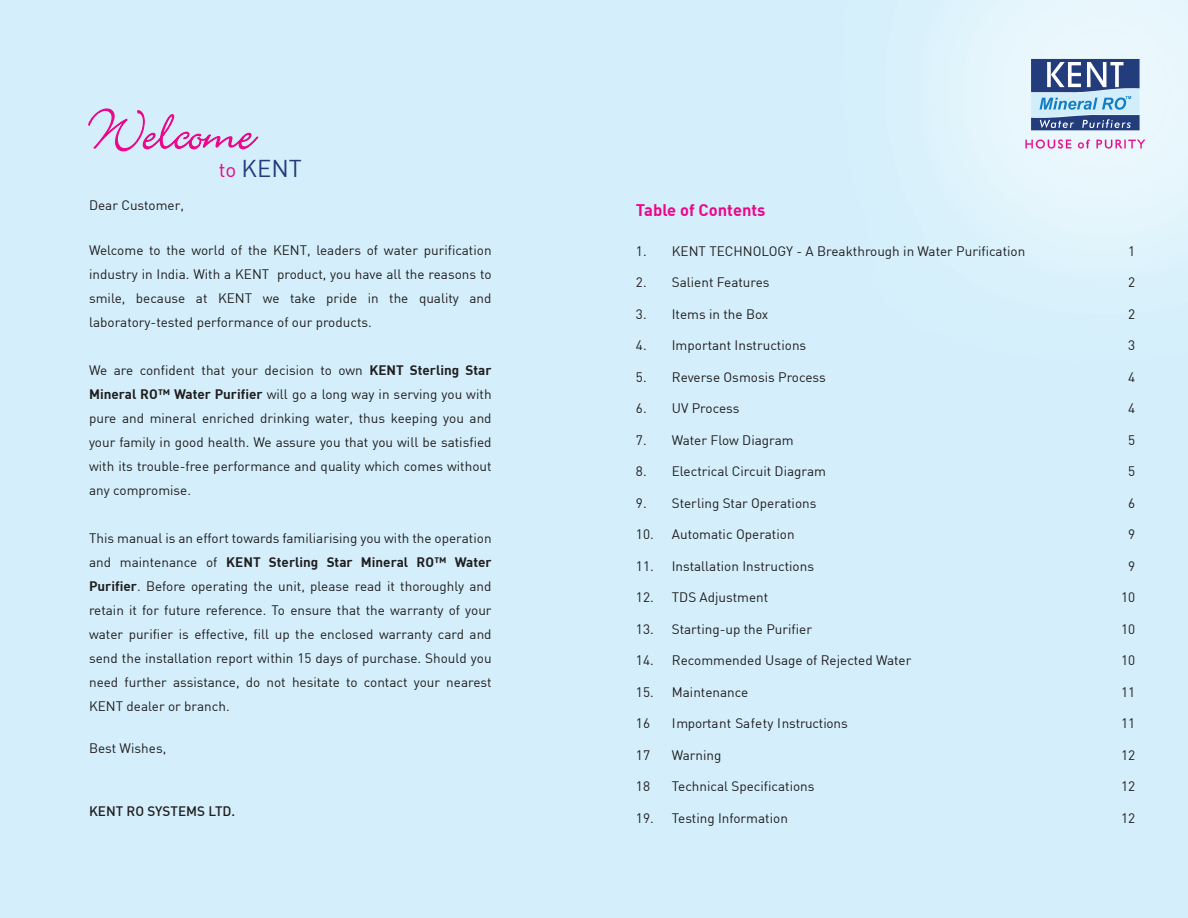
<style>
.page{position:relative;width:1188px;height:918px;background:#d4effb}
.page>*{position:absolute;margin:0;border:0;box-sizing:border-box;transform-origin:0 0}
.t1{font:23.85px "DIN";color:#243a7b}
.t2{font:700 16.5px "DIN";color:#ec068c}
.t3{font:13.5px/24px "DIN";color:#201d1e;text-align:justify}
.t4{font:500 13.5px "DIN";color:#201d1e}
.s1{font-size:20.4px;color:#ec068c}
.s2{font-weight:700}
</style>
<div class="page">
<img style="left:939px;top:0;width:249px;height:259px">
<svg style="left:1025px;top:139px;width:120px;height:10px"></svg>
<svg style="left:1031px;top:59px;width:109px;height:71px"></svg>
<svg style="left:88px;top:108px;width:171px;height:44px"></svg>
<h1 class="t1" style="left:219px;top:153px;width:85px"><span class="s1">to</span> KENT</h1>
<p class="t3" style="left:89px;top:193px;width:96px">Dear Customer,</p>
<p class="t3" style="left:89px;top:238px;width:404px">Welcome to the world of the KENT, leaders of water purification industry in India. With a KENT product, you have all the reasons to smile, because at KENT we take pride in the quality and laboratory-tested performance of our products.</p>
<p class="t3" style="left:89px;top:358px;width:404px">We are confident that your decision to own <span class="s2">KENT Sterling Star Mineral RO™ Water Purifier</span> will go a long way in serving you with pure and mineral enriched drinking water, thus keeping you and your family in good health. We assure you that you will be satisfied with its trouble-free performance and quality which comes without any compromise.</p>
<p class="t3" style="left:89px;top:526px;width:404px">This manual is an effort towards familiarising you with the operation and maintenance of <span class="s2">KENT Sterling Star Mineral RO™ Water Purifier</span>. Before operating the unit, please read it thoroughly and retain it for future reference. To ensure that the warranty of your water purifier is effective, fill up the enclosed warranty card and send the installation report within 15 days of purchase. Should you need further assistance, do not hesitate to contact your nearest KENT dealer or branch.</p>
<p class="t3" style="left:89px;top:736px;width:79px">Best Wishes,</p>
<p class="t4" style="left:89px;top:803px;width:148px">KENT RO SYSTEMS LTD.</p>
<p class="t2" style="left:636px;top:200px;width:131px">Table of Contents</p>
<p class="t3" style="left:636px;top:239px;width:391px">1. KENT TECHNOLOGY - A Breakthrough in Water Purification</p>
<p class="t3" style="left:1128px;top:239px;width:9px">1</p>
<p class="t3" style="left:636px;top:270px;width:135px">2. Salient Features</p>
<p class="t3" style="left:1128px;top:270px;width:9px">2</p>
<p class="t3" style="left:636px;top:302px;width:134px">3. Items in the Box</p>
<p class="t3" style="left:1128px;top:302px;width:9px">2</p>
<p class="t3" style="left:636px;top:333px;width:172px">4. Important Instructions</p>
<p class="t3" style="left:1128px;top:333px;width:9px">3</p>
<p class="t3" style="left:636px;top:365px;width:191px">5. Reverse Osmosis Process</p>
<p class="t3" style="left:1128px;top:365px;width:9px">4</p>
<p class="t3" style="left:636px;top:396px;width:105px">6. UV Process</p>
<p class="t3" style="left:1128px;top:396px;width:9px">4</p>
<p class="t3" style="left:636px;top:428px;width:159px">7. Water Flow Diagram</p>
<p class="t3" style="left:1128px;top:428px;width:9px">5</p>
<p class="t3" style="left:636px;top:459px;width:192px">8. Electrical Circuit Diagram</p>
<p class="t3" style="left:1128px;top:459px;width:9px">5</p>
<p class="t3" style="left:636px;top:491px;width:182px">9. Sterling Star Operations</p>
<p class="t3" style="left:1128px;top:491px;width:9px">6</p>
<p class="t3" style="left:636px;top:522px;width:160px">10. Automatic Operation</p>
<p class="t3" style="left:1128px;top:522px;width:9px">9</p>
<p class="t3" style="left:636px;top:554px;width:180px">11. Installation Instructions</p>
<p class="t3" style="left:1128px;top:554px;width:9px">9</p>
<p class="t3" style="left:636px;top:585px;width:134px">12. TDS Adjustment</p>
<p class="t3" style="left:1121px;top:585px;width:16px">10</p>
<p class="t3" style="left:636px;top:617px;width:178px">13. Starting-up the Purifier</p>
<p class="t3" style="left:1121px;top:617px;width:16px">10</p>
<p class="t3" style="left:636px;top:648px;width:277px">14. Recommended Usage of Rejected Water</p>
<p class="t3" style="left:1121px;top:648px;width:16px">10</p>
<p class="t3" style="left:636px;top:680px;width:114px">15. Maintenance</p>
<p class="t3" style="left:1121px;top:680px;width:16px">11</p>
<p class="t3" style="left:636px;top:711px;width:16px">16</p>
<p class="t3" style="left:672px;top:711px;width:177px">Important Safety Instructions</p>
<p class="t3" style="left:1121px;top:711px;width:16px">11</p>
<p class="t3" style="left:636px;top:743px;width:16px">17</p>
<p class="t3" style="left:672px;top:743px;width:51px">Warning</p>
<p class="t3" style="left:1121px;top:743px;width:16px">12</p>
<p class="t3" style="left:636px;top:774px;width:16px">18</p>
<p class="t3" style="left:672px;top:774px;width:144px">Technical Specifications</p>
<p class="t3" style="left:1121px;top:774px;width:16px">12</p>
<p class="t3" style="left:636px;top:806px;width:153px">19. Testing Information</p>
<p class="t3" style="left:1121px;top:806px;width:16px">12</p>
</div>
